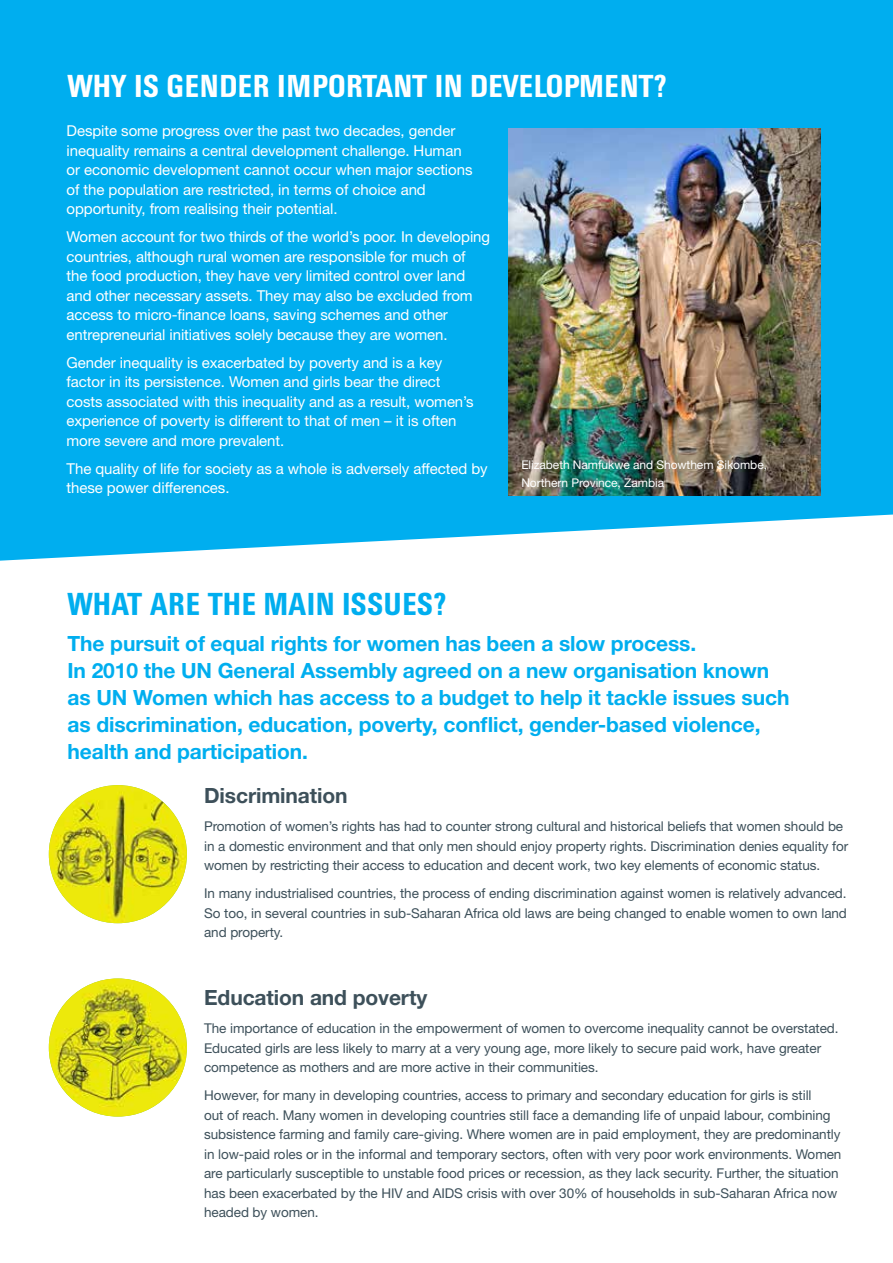
<style>
.page{position:relative;width:893px;height:1263px;background:#fff}
.page>*{position:absolute;margin:0;border:0;box-sizing:border-box;transform-origin:0 0}
.t1{font:700 31.5px "Univers Condensed BQ";letter-spacing:.02em;color:#fff}
.t2{font:700 31.5px "Univers Condensed BQ";letter-spacing:.02em;color:#00aeef}
.t3{font:700 21px/27px "Helvetica Neue LT Std";letter-spacing:-.005em;color:#00aeef}
.t4{font:700 21px "Helvetica Neue LT Std";letter-spacing:-.005em;color:#3d505a}
.t5{font:15px/19.5px "Helvetica Neue LT Std";letter-spacing:-.005em;color:#fff}
.t6{font:13.5px/19.5px "Helvetica Neue LT Std";letter-spacing:-.005em;color:#3d505a}
.t7{font:12px/18px "Helvetica Neue LT Std";letter-spacing:-.005em;color:#fff}
</style>
<div class="page">
<div style="left:0;top:0;width:893px;height:561px;background:#00aeef"></div>
<img style="left:508px;top:128px;width:313px;height:367px">
<img style="left:49px;top:785px;width:138px;height:138px;border-radius:69px">
<img style="left:49px;top:978px;width:138px;height:138px;border-radius:69px">
<h1 class="t1" style="left:68px;top:68px;width:601px">WHY IS GENDER IMPORTANT IN DEVELOPMENT?</h1>
<p class="t5" style="left:67px;top:121px;width:407px">Despite some progress over the past two decades, gender inequality remains a central development challenge. Human or economic development cannot occur when major sections of the population are restricted, in terms of choice and opportunity, from realising their potential.</p>
<p class="t5" style="left:67px;top:227px;width:425px">Women account for two thirds of the world’s poor. In developing countries, although rural women are responsible for much of the food production, they have very limited control over land and other necessary assets. They may also be excluded from access to micro-finance loans, saving schemes and other entrepreneurial initiatives solely because they are women.</p>
<p class="t5" style="left:67px;top:352px;width:409px">Gender inequality is exacerbated by poverty and is a key factor in its persistence. Women and girls bear the direct costs associated with this inequality and as a result, women’s experience of poverty is different to that of men – it is often more severe and more prevalent.</p>
<p class="t5" style="left:67px;top:458px;width:423px">The quality of life for society as a whole is adversely affected by these power differences.</p>
<p class="t7" style="left:521px;top:455px;width:247px">Elizabeth Namfukwe and Showthem Sikombe,<br>Northern Province, Zambia</p>
<h1 class="t2" style="left:68px;top:586px;width:380px">WHAT ARE THE MAIN ISSUES?</h1>
<p class="t3" style="left:68px;top:629px;width:723px">The pursuit of equal rights for women has been a slow process.<br>In 2010 the UN General Assembly agreed on a new organisation known as UN Women which has access to a budget to help it tackle issues such as discrimination, education, poverty, conflict, gender-based violence, health and participation.</p>
<h2 class="t4" style="left:204px;top:782px;width:145px">Discrimination</h2>
<p class="t6" style="left:204px;top:816px;width:646px">Promotion of women’s rights has had to counter strong cultural and historical beliefs that women should be in a domestic environment and that only men should enjoy property rights. Discrimination denies equality for women by restricting their access to education and decent work, two key elements of economic status.</p>
<p class="t6" style="left:204px;top:883px;width:644px;text-align:justify">In many industrialised countries, the process of ending discrimination against women is relatively advanced.<br>So too, in several countries in sub-Saharan Africa old laws are being changed to enable women to own land and property.</p>
<h2 class="t4" style="left:204px;top:984px;width:225px">Education and poverty</h2>
<p class="t6" style="left:204px;top:1018px;width:636px">The importance of education in the empowerment of women to overcome inequality cannot be overstated.<br>Educated girls are less likely to marry at a very young age, more likely to secure paid work, have greater competence as mothers and are more active in their communities.</p>
<p class="t6" style="left:204px;top:1085px;width:639px">However, for many in developing countries, access to primary and secondary education for girls is still<br>out of reach. Many women in developing countries still face a demanding life of unpaid labour, combining subsistence farming and family care-giving. Where women are in paid employment, they are predominantly in low-paid roles or in the informal and temporary sectors, often with very poor work environments. Women are particularly susceptible to unstable food prices or recession, as they lack security. Further, the situation has been exacerbated by the HIV and AIDS crisis with over 30% of households in sub-Saharan Africa now headed by women.</p>
</div>
